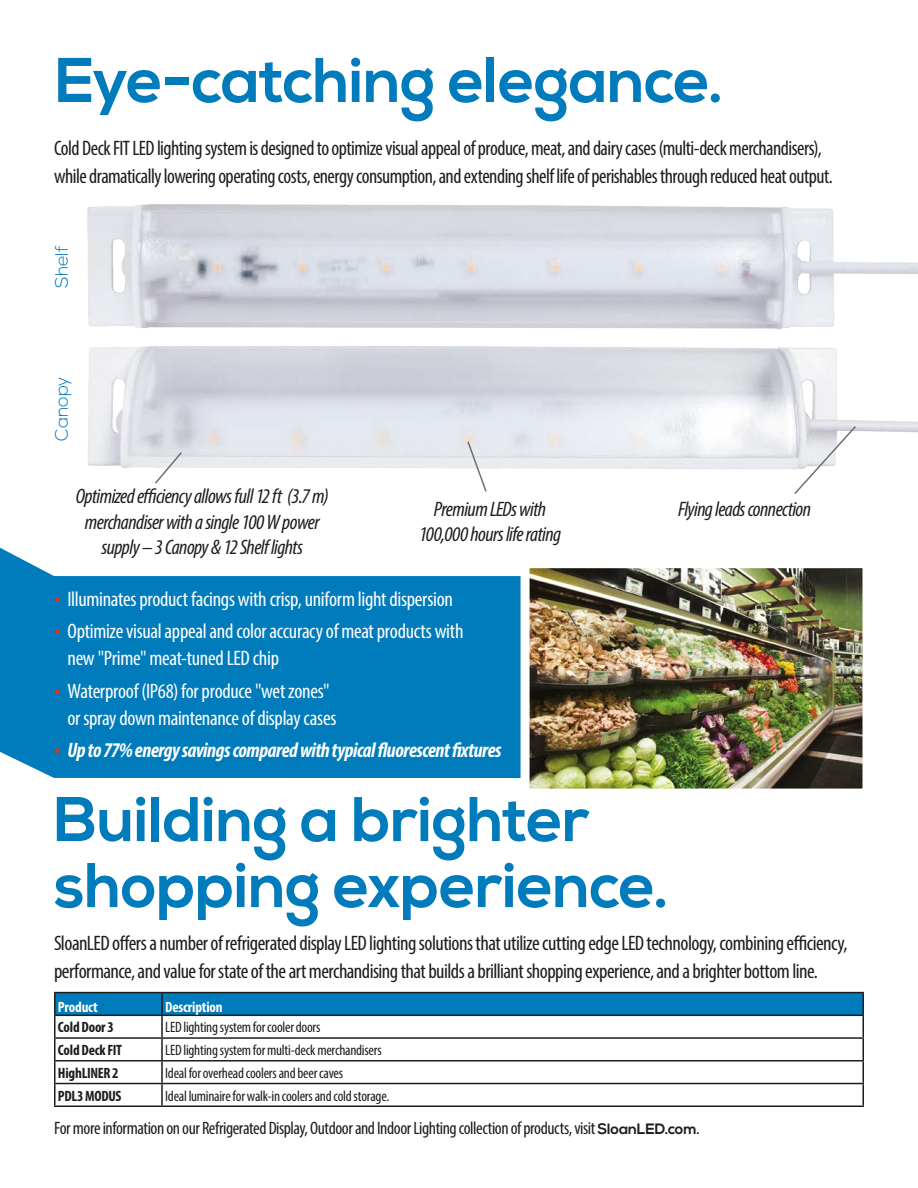
<style>
.page{position:relative;width:918px;height:1188px;background:#fff}
.page>*{position:absolute;margin:0;border:0;box-sizing:border-box;transform-origin:0 0}
.t1{font:700 63px/66px "Nexa";letter-spacing:-.005em;color:#007bbb}
.t2{font:condensed 21px/28.5px "Myriad Pro";letter-spacing:-.025em;color:#1d1d1b}
.t3{font:condensed 21px/27px "Myriad Pro";letter-spacing:-.015em;color:#fff}
.t4{font:italic condensed 21px/25.5px "Myriad Pro";letter-spacing:-.025em;color:#1d1d1b;text-align:center}
.t5{font:italic 700 condensed 21px "Myriad Pro";letter-spacing:-.02em;color:#fff}
.t6{font:condensed 18px "Myriad Pro";letter-spacing:-.025em;color:#1d1d1b}
.t7{font:300 18px "Nexa";letter-spacing:.005em;color:#007bbb}
.t8{font:condensed 15px "Myriad Pro";letter-spacing:-.015em;color:#1d1d1b}
.t9{font:700 condensed 15px "Myriad Pro";letter-spacing:-.02em;color:#1d1d1b}
.t10{font:700 condensed 15px "Myriad Pro";letter-spacing:-.015em;color:#fff}
.s1{font-size:24px;color:#e63312}
.s2{font-weight:400;font-style:normal;font-size:24px;color:#e63312}
.s3{font-family:"Nexa";font-weight:700;font-stretch:normal;font-size:15px}
</style>
<div class="page">
<svg style="left:56px;top:993px;width:806px;height:22px;background:#0077b5"></svg>
<svg style="left:56px;top:1016px;width:806px;height:90px"></svg>
<hr style="left:54px;top:992px;width:108px;height:1px;background:#1d1d1b">
<hr style="left:54px;top:993px;width:2px;height:22px;background:#1d1d1b">
<hr style="left:162px;top:992px;width:702px;height:1px;background:#1d1d1b">
<hr style="left:161px;top:993px;width:2px;height:22px;background:#1d1d1b">
<hr style="left:862px;top:993px;width:2px;height:22px;background:#1d1d1b">
<hr style="left:54px;top:1015px;width:108px;height:1px;background:#1d1d1b">
<hr style="left:54px;top:1016px;width:2px;height:21px;background:#1d1d1b">
<hr style="left:162px;top:1015px;width:702px;height:1px;background:#1d1d1b">
<hr style="left:161px;top:1016px;width:2px;height:21px;background:#1d1d1b">
<hr style="left:862px;top:1016px;width:2px;height:21px;background:#1d1d1b">
<hr style="left:54px;top:1037px;width:108px;height:2px;background:#1d1d1b">
<hr style="left:54px;top:1039px;width:2px;height:21px;background:#1d1d1b">
<hr style="left:162px;top:1037px;width:702px;height:2px;background:#1d1d1b">
<hr style="left:161px;top:1039px;width:2px;height:21px;background:#1d1d1b">
<hr style="left:862px;top:1039px;width:2px;height:21px;background:#1d1d1b">
<hr style="left:54px;top:1060px;width:108px;height:2px;background:#1d1d1b">
<hr style="left:54px;top:1062px;width:2px;height:21px;background:#1d1d1b">
<hr style="left:162px;top:1060px;width:702px;height:2px;background:#1d1d1b">
<hr style="left:161px;top:1062px;width:2px;height:21px;background:#1d1d1b">
<hr style="left:862px;top:1062px;width:2px;height:21px;background:#1d1d1b">
<hr style="left:54px;top:1083px;width:108px;height:1px;background:#1d1d1b">
<hr style="left:54px;top:1084px;width:2px;height:22px;background:#1d1d1b">
<hr style="left:162px;top:1083px;width:702px;height:1px;background:#1d1d1b">
<hr style="left:161px;top:1084px;width:2px;height:22px;background:#1d1d1b">
<hr style="left:862px;top:1084px;width:2px;height:22px;background:#1d1d1b">
<hr style="left:54px;top:1106px;width:108px;height:1px;background:#1d1d1b">
<hr style="left:162px;top:1106px;width:702px;height:1px;background:#1d1d1b">
<svg style="left:0;top:548px;width:516px;height:230px;background:#1e8bc3"></svg>
<img style="left:516px;top:568px;width:347px;height:221px">
<img style="left:87px;top:204px;width:831px;height:125px">
<img style="left:87px;top:346px;width:831px;height:123px">
<svg style="left:153px;top:450px;width:31px;height:34px"></svg>
<svg style="left:466px;top:440px;width:22px;height:52px"></svg>
<svg style="left:793px;top:424px;width:64px;height:70px"></svg>
<h1 class="t1" style="left:55px;top:50px;width:670px">Eye-catching elegance.</h1>
<p class="t2" style="left:54px;top:133px;width:780px">Cold Deck FIT LED lighting system is designed to optimize visual appeal of produce, meat, and dairy cases (multi-deck merchandisers), while dramatically lowering operating costs, energy consumption, and extending shelf life of perishables through reduced heat output.</p>
<p class="t7" style="left:51px;top:288px;width:44px;rotate:-90deg">Shelf</p>
<p class="t7" style="left:51px;top:441px;width:66px;rotate:-90deg">Canopy</p>
<p class="t4" style="left:76px;top:483px;width:255px">Optimized efficiency allows full 12 ft (3.7 m) merchandiser with a single 100 W power supply – 3 Canopy &amp; 12 Shelf lights</p>
<p class="t4" style="left:419px;top:496px;width:143px">Premium LEDs with<br>100,000 hours life rating</p>
<p class="t4" style="left:678px;top:496px;width:134px">Flying leads connection</p>
<p class="t3" style="left:54px;top:585px;width:400px"><span class="s1">•</span> Illuminates product facings with crisp, uniform light dispersion</p>
<p class="t3" style="left:68px;top:618px;width:398px;text-indent:-14px"><span class="s1">•</span> Optimize visual appeal and color accuracy of meat products with new "Prime" meat-tuned LED chip</p>
<p class="t3" style="left:68px;top:677px;width:271px;text-indent:-14px"><span class="s1">•</span> Waterproof (IP68) for produce "wet zones" or spray down maintenance of display cases</p>
<p class="t5" style="left:54px;top:737px;width:449px"><span class="s2">•</span> Up to 77% energy savings compared with typical fluorescent fixtures</p>
<h1 class="t1" style="left:54px;top:789px;width:616px">Building a brighter shopping experience.</h1>
<p class="t2" style="left:54px;top:928px;width:795px">SloanLED offers a number of refrigerated display LED lighting solutions that utilize cutting edge LED technology, combining efficiency, performance, and value for state of the art merchandising that builds a brilliant shopping experience, and a brighter bottom line.</p>
<p class="t10" style="left:58px;top:998px;width:41px">Product</p>
<p class="t10" style="left:165px;top:998px;width:59px">Description</p>
<p class="t9" style="left:58px;top:1018px;width:57px">Cold Door 3</p>
<p class="t8" style="left:165px;top:1018px;width:157px">LED lighting system for cooler doors</p>
<p class="t9" style="left:58px;top:1041px;width:66px">Cold Deck FIT</p>
<p class="t8" style="left:165px;top:1041px;width:218px">LED lighting system for multi-deck merchandisers</p>
<p class="t9" style="left:58px;top:1063px;width:62px">HighLINER 2</p>
<p class="t8" style="left:165px;top:1064px;width:179px">Ideal for overhead coolers and beer caves</p>
<p class="t9" style="left:58px;top:1086px;width:65px">PDL3 MODUS</p>
<p class="t8" style="left:165px;top:1087px;width:226px">Ideal luminaire for walk‑in coolers and cold storage.</p>
<p class="t6" style="left:54px;top:1117px;width:647px">For more information on our Refrigerated Display, Outdoor and Indoor Lighting collection of products, visit <span class="s3">SloanLED.com</span>.</p>
</div>
